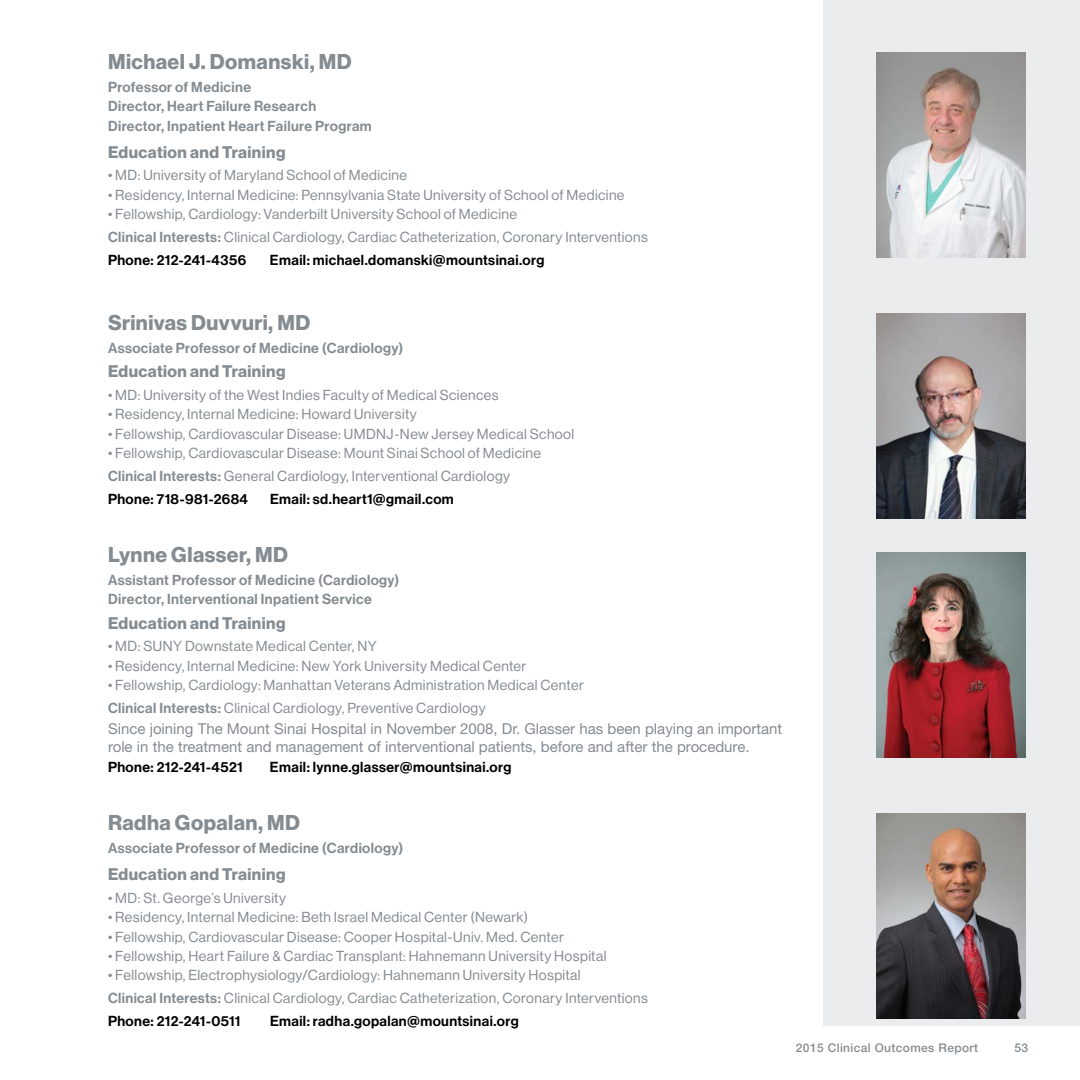
<style>
.page{position:relative;width:1080px;height:1080px;background:#fff}
.page>*{position:absolute;margin:0;border:0;box-sizing:border-box;transform-origin:0 0}
.t1{font:21px "N Haas Grotesk DS Std 75 Bd";letter-spacing:.02em;color:#848c92}
.t2{font:16.5px "N Haas Grotesk DS Std 75 Bd";letter-spacing:.025em;color:#848c92}
.t3{font:15px/18px "Helvetica Neue LT Std";color:#848c92}
.t4{font:14.25px/22.8px "N Haas Grotesk DS Std 55 Rg";letter-spacing:.03em;color:#848c92}
.t5{font:14.25px/19.5px "N Haas Grotesk DS Std 65 Md";letter-spacing:.03em;color:#848c92}
.t6{font:14.25px "N Haas Grotesk DS Std 65 Md";letter-spacing:.03em;color:#000}
.t7{font:500 12px "Helvetica Neue LT Std";letter-spacing:.03em;color:#848c92}
.s1{font-family:"N Haas Grotesk DS Std 65 Md"}
</style>
<div class="page">
<div style="left:824px;top:0;width:256px;height:1026px;background:#ebeced"></div>
<img style="left:877px;top:53px;width:149px;height:204px">
<img style="left:877px;top:314px;width:149px;height:204px">
<img style="left:877px;top:553px;width:149px;height:204px">
<img style="left:877px;top:814px;width:149px;height:204px">
<h1 class="t1" style="left:108px;top:49px;width:245px">Michael J. Domanski, MD</h1>
<p class="t5" style="left:108px;top:77px;width:265px">Professor of Medicine<br>Director, Heart Failure Research<br>Director, Inpatient Heart Failure Program</p>
<p class="t2" style="left:108px;top:142px;width:179px">Education and Training</p>
<p class="t4" style="left:108px;top:164px;width:300px">• MD: University of Maryland School of Medicine</p>
<p class="t4" style="left:108px;top:184px;width:518px">• Residency, Internal Medicine: Pennsylvania State University of School of Medicine</p>
<p class="t4" style="left:108px;top:203px;width:541px">• Fellowship, Cardiology: Vanderbilt University School of Medicine<br><span class="s1">Clinical Interests:</span> Clinical Cardiology, Cardiac Catheterization, Coronary Interventions</p>
<p class="t6" style="left:108px;top:252px;width:140px">Phone: 212-241-4356</p>
<p class="t6" style="left:270px;top:252px;width:276px">Email: michael.domanski@mountsinai.org</p>
<h1 class="t1" style="left:108px;top:310px;width:204px">Srinivas Duvvuri, MD</h1>
<p class="t5" style="left:108px;top:338px;width:297px">Associate Professor of Medicine (Cardiology)</p>
<p class="t2" style="left:108px;top:361px;width:179px">Education and Training</p>
<p class="t4" style="left:108px;top:383px;width:392px">• MD: University of the West Indies Faculty of Medical Sciences</p>
<p class="t4" style="left:108px;top:403px;width:310px">• Residency, Internal Medicine: Howard University</p>
<p class="t4" style="left:108px;top:422px;width:468px">• Fellowship, Cardiovascular Disease: UMDNJ-New Jersey Medical School</p>
<p class="t4" style="left:108px;top:442px;width:435px">• Fellowship, Cardiovascular Disease: Mount Sinai School of Medicine<br><span class="s1">Clinical Interests:</span> General Cardiology, Interventional Cardiology</p>
<p class="t6" style="left:108px;top:490px;width:142px">Phone: 718-981-2684</p>
<p class="t6" style="left:270px;top:490px;width:185px">Email: sd.heart1@gmail.com</p>
<h1 class="t1" style="left:108px;top:543px;width:182px">Lynne Glasser, MD</h1>
<p class="t5" style="left:108px;top:570px;width:293px">Assistant Professor of Medicine (Cardiology)<br>Director, Interventional Inpatient Service</p>
<p class="t2" style="left:108px;top:613px;width:179px">Education and Training</p>
<p class="t4" style="left:108px;top:635px;width:270px">• MD: SUNY Downstate Medical Center, NY</p>
<p class="t4" style="left:108px;top:655px;width:420px">• Residency, Internal Medicine: New York University Medical Center</p>
<p class="t4" style="left:108px;top:674px;width:477px">• Fellowship, Cardiology: Manhattan Veterans Administration Medical Center<br><span class="s1">Clinical Interests:</span> Clinical Cardiology, Preventive Cardiology</p>
<p class="t3" style="left:108px;top:720px;width:676px">Since joining The Mount Sinai Hospital in November 2008, Dr. Glasser has been playing an important role in the treatment and management of interventional patients, before and after the procedure.</p>
<p class="t6" style="left:108px;top:759px;width:136px">Phone: 212-241-4521</p>
<p class="t6" style="left:270px;top:759px;width:243px">Email: lynne.glasser@mountsinai.org</p>
<h1 class="t1" style="left:108px;top:810px;width:194px">Radha Gopalan, MD</h1>
<p class="t5" style="left:108px;top:838px;width:297px">Associate Professor of Medicine (Cardiology)</p>
<p class="t2" style="left:108px;top:864px;width:179px">Education and Training</p>
<p class="t4" style="left:108px;top:886px;width:180px">• MD: St. George’s University</p>
<p class="t4" style="left:108px;top:906px;width:422px">• Residency, Internal Medicine: Beth Israel Medical Center (Newark)</p>
<p class="t4" style="left:108px;top:925px;width:457px">• Fellowship, Cardiovascular Disease: Cooper Hospital-Univ. Med. Center</p>
<p class="t4" style="left:108px;top:945px;width:500px">• Fellowship, Heart Failure &amp; Cardiac Transplant: Hahnemann University Hospital</p>
<p class="t4" style="left:108px;top:964px;width:541px">• Fellowship, Electrophysiology/Cardiology: Hahnemann University Hospital<br><span class="s1">Clinical Interests:</span> Clinical Cardiology, Cardiac Catheterization, Coronary Interventions</p>
<p class="t6" style="left:108px;top:1013px;width:134px">Phone: 212-241-0511</p>
<p class="t6" style="left:270px;top:1013px;width:250px">Email: radha.gopalan@mountsinai.org</p>
<p class="t7" style="left:796px;top:1041px;width:184px">2015 Clinical Outcomes Report</p>
<p class="t7" style="left:1014px;top:1041px;width:15px">53</p>
</div>
